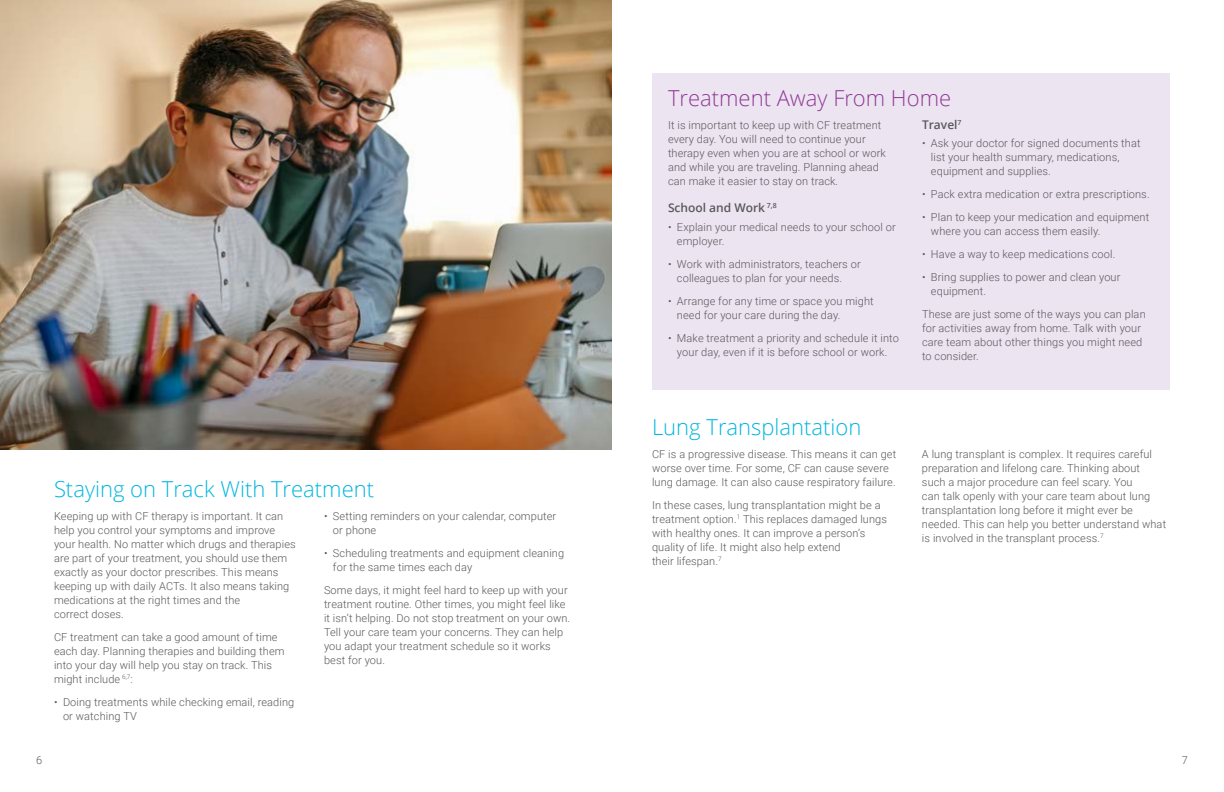
<style>
.page{position:relative;width:1224px;height:792px;background:#fff}
.page>*{position:absolute;margin:0;border:0;box-sizing:border-box;transform-origin:0 0}
.t1{font:300 22px "Open Sans";color:#00b6de}
.t2{font:300 22px "Open Sans";color:#8f3b96}
.t3{font:600 12px "Open Sans";color:#58595b}
.t4{font:300 11px/14px "Roboto";letter-spacing:.01em;color:#58595b}
</style>
<div class="page">
<div style="left:652px;top:73px;width:518px;height:317px;background:#ede4f1"></div>
<img style="left:0;top:0;width:612px;height:450px">
<h1 class="t1" style="left:54px;top:474px;width:322px">Staying on Track With Treatment</h1>
<p class="t4" style="left:54px;top:509px;width:243px">Keeping up with CF therapy is important. It can help you control your symptoms and improve your health. No matter which drugs and therapies are part of your treatment, you should use them exactly as your doctor prescribes. This means keeping up with daily ACTs. It also means taking medications at the right times and the<br>correct doses.</p>
<p class="t4" style="left:54px;top:630px;width:232px">CF treatment can take a good amount of time each day. Planning therapies and building them into your day will help you stay on track. This might include <sup>6,7</sup>:</p>
<p class="t4" style="left:63px;top:695px;width:233px;text-indent:-9px">• Doing treatments while checking email, reading or watching TV</p>
<p class="t4" style="left:333px;top:509px;width:225px;text-indent:-9px">• Setting reminders on your calendar, computer or phone</p>
<p class="t4" style="left:333px;top:546px;width:233px;text-indent:-9px">• Scheduling treatments and equipment cleaning for the same times each day</p>
<p class="t4" style="left:324px;top:583px;width:248px">Some days, it might feel hard to keep up with your treatment routine. Other times, you might feel like it isn’t helping. Do not stop treatment on your own.<br>Tell your care team your concerns. They can help you adapt your treatment schedule so it works best for you.</p>
<p class="t4" style="left:36px;top:753px;width:8px">6</p>
<h1 class="t2" style="left:668px;top:83px;width:285px">Treatment Away From Home</h1>
<p class="t4" style="left:668px;top:117px;width:219px">It is important to keep up with CF treatment every day. You will need to continue your therapy even when you are at school or work and while you are traveling. Planning ahead can make it easier to stay on track.</p>
<p class="t3" style="left:668px;top:200px;width:110px">School and Work <sup>7,8</sup></p>
<p class="t4" style="left:677px;top:219px;width:220px;text-indent:-9px">• Explain your medical needs to your school or employer.</p>
<p class="t4" style="left:677px;top:256px;width:185px;text-indent:-9px">• Work with administrators, teachers or colleagues to plan for your needs.</p>
<p class="t4" style="left:677px;top:293px;width:198px;text-indent:-9px">• Arrange for any time or space you might need for your care during the day.</p>
<p class="t4" style="left:668px;top:330px;width:232px;text-align:center">• Make treatment a priority and schedule it into your day, even if it is before school or work.</p>
<p class="t3" style="left:922px;top:116px;width:41px">Travel<sup>7</sup></p>
<p class="t4" style="left:931px;top:136px;width:211px;text-indent:-9px">• Ask your doctor for signed documents that list your health summary, medications, equipment and supplies.</p>
<p class="t4" style="left:922px;top:187px;width:229px">• Pack extra medication or extra prescriptions.</p>
<p class="t4" style="left:931px;top:210px;width:220px;text-indent:-9px">• Plan to keep your medication and equipment where you can access them easily.</p>
<p class="t4" style="left:922px;top:247px;width:195px">• Have a way to keep medications cool.</p>
<p class="t4" style="left:931px;top:270px;width:191px;text-indent:-9px">• Bring supplies to power and clean your equipment.</p>
<p class="t4" style="left:922px;top:307px;width:225px">These are just some of the ways you can plan for activities away from home. Talk with your care team about other things you might need to consider.</p>
<h1 class="t1" style="left:652px;top:411px;width:211px">Lung Transplantation</h1>
<p class="t4" style="left:652px;top:446px;width:246px">CF is a progressive disease. This means it can get worse over time. For some, CF can cause severe lung damage. It can also cause respiratory failure.</p>
<p class="t4" style="left:652px;top:497px;width:237px">In these cases, lung transplantation might be a treatment option.<sup>1</sup> This replaces damaged lungs with healthy ones. It can improve a person’s quality of life. It might also help extend<br>their lifespan.<sup>7</sup></p>
<p class="t4" style="left:922px;top:446px;width:246px">A lung transplant is complex. It requires careful preparation and lifelong care. Thinking about such a major procedure can feel scary. You<br>can talk openly with your care team about lung transplantation long before it might ever be needed. This can help you better understand what is involved in the transplant process.<sup>7</sup></p>
<p class="t4" style="left:1182px;top:753px;width:8px">7</p>
</div>
